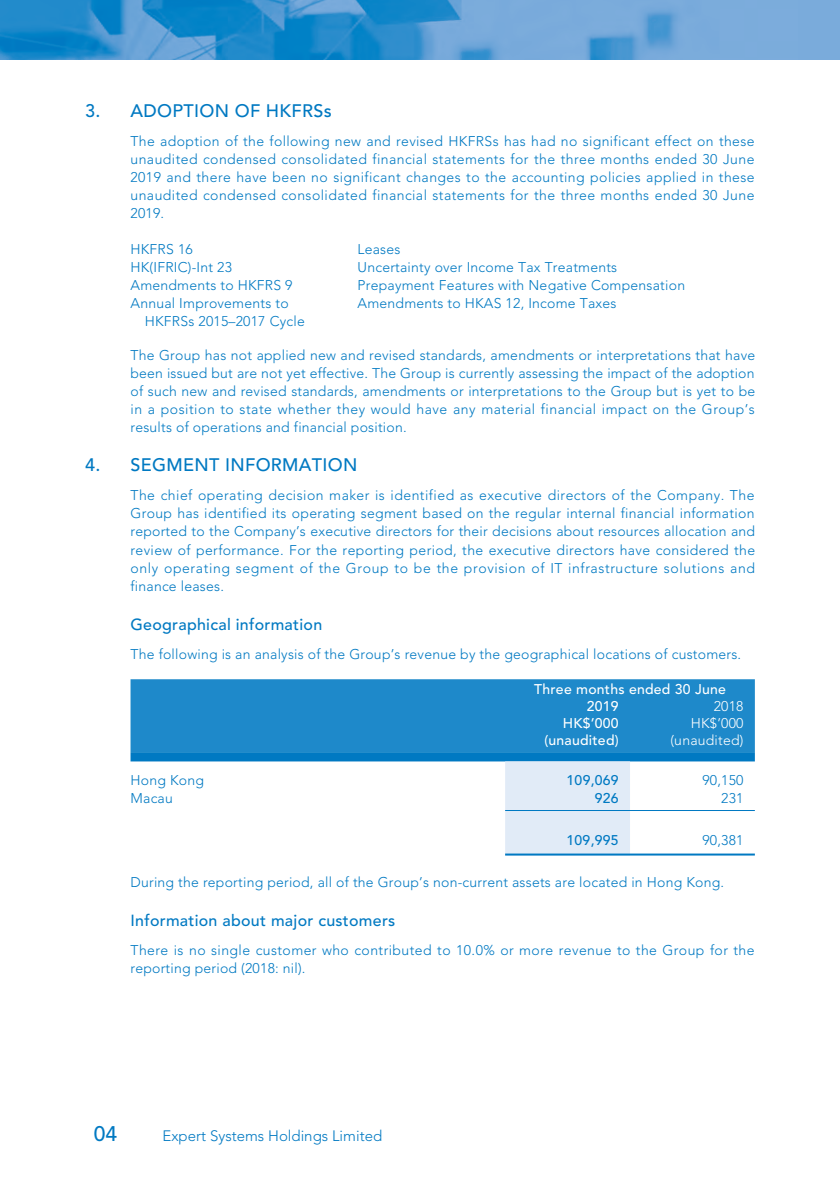
<style>
.page{position:relative;width:840px;height:1191px;background:#fff}
.page>*{position:absolute;margin:0;border:0;box-sizing:border-box;transform-origin:0 0}
.t1{font:500 21px "Avenir LT Std";color:#0079c2}
.t2{font:500 18px "Avenir LT Std";letter-spacing:.015em;color:#0079c2}
.t3{font:500 16px "Avenir LT Std";letter-spacing:.015em;color:#0079c2}
.t4{font:300 15px "Avenir LT Std";color:#0079c2}
.t5{font:300 14px/18px "Avenir LT Std";letter-spacing:.015em;color:#0079c2;text-align:justify}
.t6{font:500 14px/17px "Avenir LT Std";letter-spacing:.015em;color:#fff}
.t7{font:300 14px "Avenir LT Std";letter-spacing:.015em;color:#fff}
.t8{font:500 14px "Avenir LT Std";letter-spacing:.015em;color:#0079c2}
</style>
<div class="page">
<div style="left:0;top:0;width:838px;height:60px;background:#7aabdb"></div>
<img style="left:0;top:0;width:677px;height:60px">
<div style="left:130px;top:679px;width:624px;height:74px;background:#1e89ca"></div>
<svg style="left:130px;top:753px;width:624px;height:100px"></svg>
<hr style="left:505px;top:810px;width:124px;height:1px;background:#0079c2">
<hr style="left:629px;top:810px;width:125px;height:1px;background:#0079c2">
<hr style="left:505px;top:853px;width:124px;height:2px;background:#0079c2">
<hr style="left:629px;top:853px;width:125px;height:2px;background:#0079c2">
<p class="t2" style="left:85px;top:100px;width:248px">3. ADOPTION OF HKFRSs</p>
<p class="t5" style="left:130px;top:133px;width:625px">The adoption of the following new and revised HKFRSs has had no significant effect on these unaudited condensed consolidated financial statements for the three months ended 30 June 2019 and there have been no significant changes to the accounting policies applied in these unaudited condensed consolidated financial statements for the three months ended 30 June 2019.</p>
<p class="t5" style="left:130px;top:241px;width:64px">HKFRS 16</p>
<p class="t5" style="left:357px;top:241px;width:44px">Leases</p>
<p class="t5" style="left:130px;top:259px;width:103px">HK(I FRIC)-I nt 23</p>
<p class="t5" style="left:357px;top:259px;width:261px">Uncertainty over I ncome Tax Treatments</p>
<p class="t5" style="left:130px;top:277px;width:163px">Amendments to HKFRS 9</p>
<p class="t5" style="left:357px;top:277px;width:329px">Prepayment Features with Negative Compensation</p>
<p class="t5" style="left:145px;top:295px;width:161px;text-indent:-14px">Annual I mprovements to<br>HKFRSs 2015–2017 Cycle</p>
<p class="t5" style="left:357px;top:295px;width:260px">Amendments to HKAS 12, I ncome Taxes</p>
<p class="t5" style="left:130px;top:346px;width:625px">The Group has not applied new and revised standards, amendments or interpretations that have been issued but are not yet effective. The Group is currently assessing the impact of the adoption of such new and revised standards, amendments or interpretations to the Group but is yet to be in a position to state whether they would have any material financial impact on the Group’s results of operations and financial position.</p>
<p class="t2" style="left:85px;top:454px;width:274px">4. SEGMENT INFORMATION</p>
<p class="t5" style="left:130px;top:486px;width:626px">The chief operating decision maker is identified as executive directors of the Company. The Group has identified its operating segment based on the regular internal financial information reported to the Company’s executive directors for their decisions about resources allocation and review of performance. For the reporting period, the executive directors have considered the only operating segment of the Group to be the provision of IT infrastructure solutions and finance leases.</p>
<p class="t3" style="left:130px;top:614px;width:193px">Geographical information</p>
<p class="t5" style="left:130px;top:645px;width:612px">The following is an analysis of the Group’s revenue by the geographical locations of customers.</p>
<p class="t6" style="left:586px;top:681px;width:140px;text-indent:-52px">Three months ended 30 June<br>2019</p>
<p class="t7" style="left:713px;top:698px;width:31px">2018</p>
<p class="t6" style="left:562px;top:715px;width:57px">HK$’000</p>
<p class="t7" style="left:690px;top:715px;width:54px">HK$’000</p>
<p class="t6" style="left:544px;top:732px;width:76px">(unaudited)</p>
<p class="t7" style="left:670px;top:732px;width:75px">(unaudited)</p>
<p class="t5" style="left:130px;top:770px;width:75px">Hong Kong</p>
<p class="t8" style="left:566px;top:771px;width:54px">109,069</p>
<p class="t5" style="left:702px;top:770px;width:43px">90,150</p>
<p class="t5" style="left:130px;top:788px;width:44px">Macau</p>
<p class="t8" style="left:594px;top:789px;width:25px">926</p>
<p class="t5" style="left:720px;top:788px;width:24px">231</p>
<p class="t8" style="left:566px;top:831px;width:54px">109,995</p>
<p class="t5" style="left:702px;top:831px;width:43px">90,381</p>
<p class="t5" style="left:130px;top:873px;width:594px">During the reporting period, all of the Group’s non-current assets are located in Hong Kong.</p>
<p class="t3" style="left:130px;top:911px;width:266px">Information about major customers</p>
<p class="t5" style="left:130px;top:941px;width:625px">There is no single customer who contributed to 10.0% or more revenue to the Group for the reporting period (2018: nil).</p>
<h1 class="t1" style="left:94px;top:1121px;width:25px">04</h1>
<p class="t4" style="left:162px;top:1126px;width:221px">Expert Systems Holdings Limited</p>
</div>
